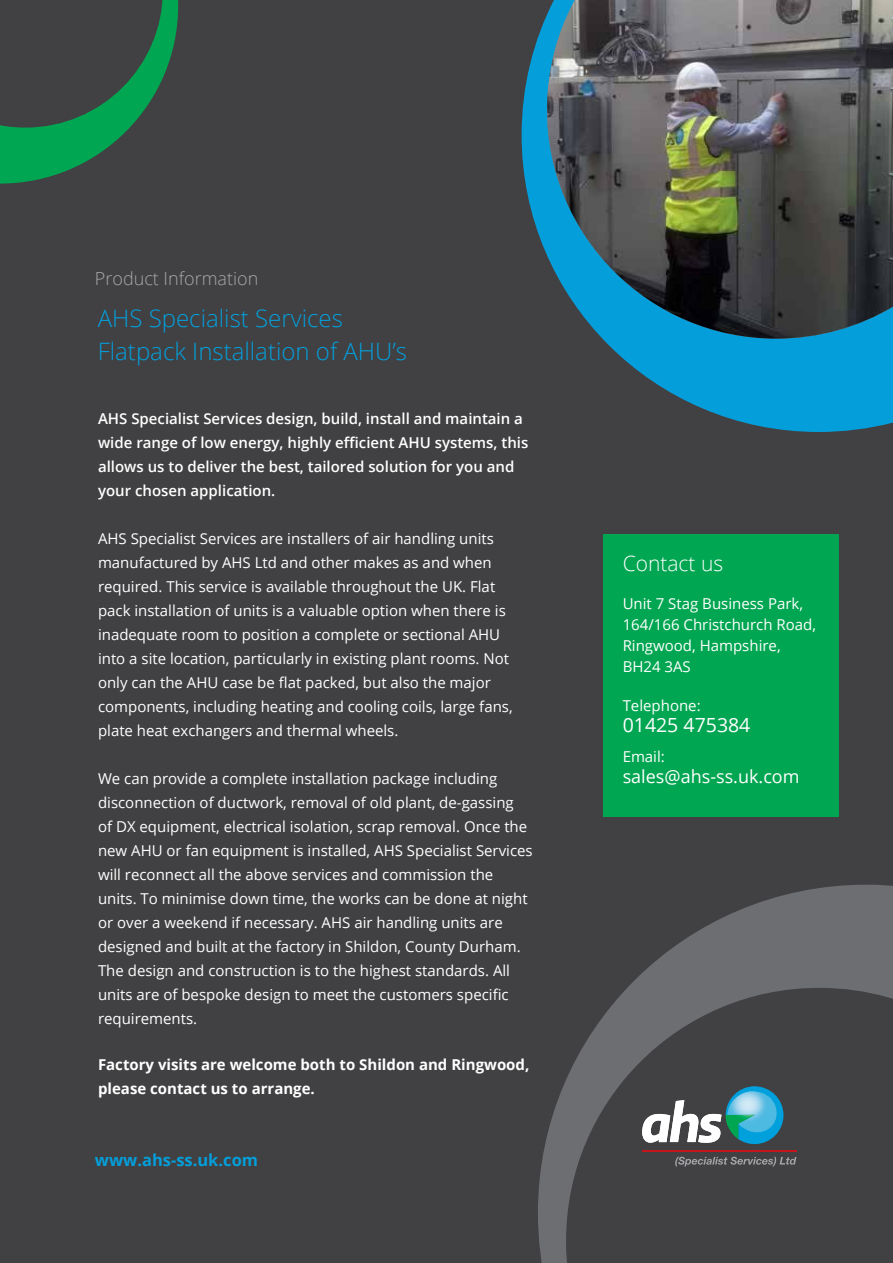
<style>
.page{position:relative;width:893px;height:1263px;background:#414042}
.page>*{position:absolute;margin:0;border:0;box-sizing:border-box;transform-origin:0 0}
.t1{font:300 24px/33px "Open Sans";color:#049fdb}
.t2{font:300 21px "Open Sans";color:#fff}
.t3{font:19.5px "Open Sans";color:#fff}
.t4{font:18px "Open Sans";color:#fff}
.t5{font:300 18px "Open Sans";color:#a7a9ac}
.t6{font:700 16.5px "Open Sans";color:#049fdb}
.t7{font:15px/24px "Open Sans";color:#fff}
.t8{font:600 15px/24px "Open Sans";color:#fff}
.t9{font:700 15px/24px "Open Sans";color:#fff}
</style>
<div class="page">
<svg style="left:522px;top:15px;width:371px;height:417px;fill:#049fdb"></svg>
<img style="left:547px;top:0;width:346px;height:339px">
<div style="left:604px;top:534px;width:235px;height:282px;background:#00a651"></div>
<svg style="left:0;top:0;width:178px;height:184px"></svg>
<svg style="left:538px;top:885px;width:355px;height:378px"></svg>
<p class="t5" style="left:95px;top:266px;width:165px">Product Information</p>
<h1 class="t1" style="left:98px;top:301px;width:311px">AHS Specialist Services<br>Flatpack Installation of AHU’s</h1>
<p class="t8" style="left:98px;top:406px;width:432px">AHS Specialist Services design, build, install and maintain a wide range of low energy, highly efficient AHU systems, this allows us to deliver the best, tailored solution for you and your chosen application.</p>
<p class="t7" style="left:98px;top:526px;width:416px">AHS Specialist Services are installers of air handling units manufactured by AHS Ltd and other makes as and when required. This service is available throughout the UK. Flat pack installation of units is a valuable option when there is inadequate room to position a complete or sectional AHU into a site location, particularly in existing plant rooms. Not only can the AHU case be flat packed, but also the major components, including heating and cooling coils, large fans, plate heat exchangers and thermal wheels.</p>
<p class="t7" style="left:98px;top:766px;width:436px">We can provide a complete installation package including disconnection of ductwork, removal of old plant, de-gassing<br>of DX equipment, electrical isolation, scrap removal. Once the new AHU or fan equipment is installed, AHS Specialist Services will reconnect all the above services and commission the units. To minimise down time, the works can be done at night or over a weekend if necessary. AHS air handling units are designed and built at the factory in Shildon, County Durham.<br>The design and construction is to the highest standards. All units are of bespoke design to meet the customers specific requirements.</p>
<p class="t9" style="left:98px;top:1052px;width:433px">Factory visits are welcome both to Shildon and Ringwood, please contact us to arrange.</p>
<p class="t6" style="left:95px;top:1149px;width:165px">www.ahs-ss.uk.com</p>
<h2 class="t2" style="left:623px;top:549px;width:102px">Contact us</h2>
<p class="t7" style="left:623px;top:593px;width:195px;line-height:21px">Unit 7 Stag Business Park,<br>164/166 Christchurch Road,<br>Ringwood, Hampshire,<br>BH24 3AS</p>
<p class="t7" style="left:623px;top:693px;width:79px">Telephone:</p>
<h3 class="t3" style="left:623px;top:711px;width:129px">01425 475384</h3>
<p class="t7" style="left:623px;top:744px;width:44px">Email:</p>
<p class="t4" style="left:623px;top:764px;width:178px">sales@ahs-ss.uk.com</p>
</div>
